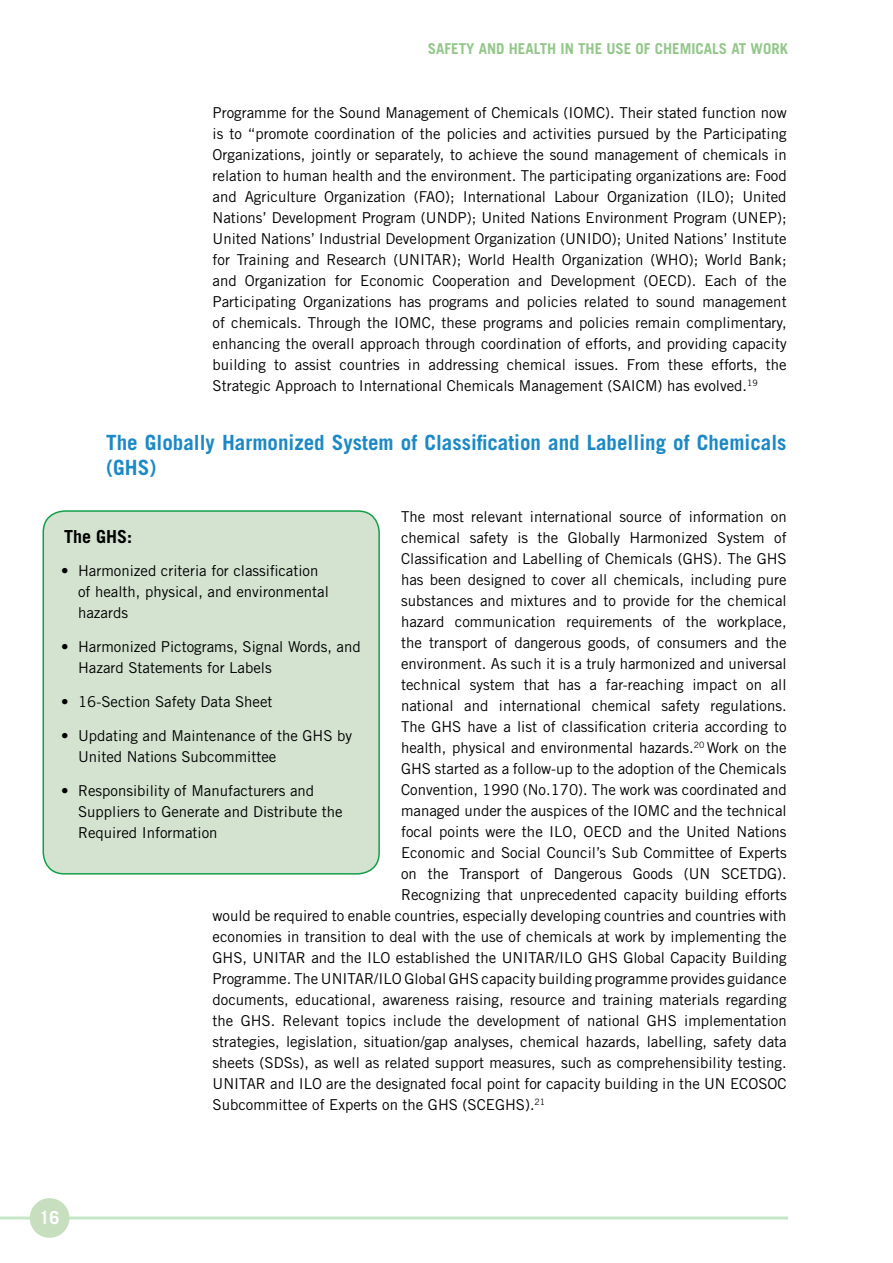
<style>
.page{position:relative;width:893px;height:1263px;background:#fff}
.page>*{position:absolute;margin:0;border:0;box-sizing:border-box;transform-origin:0 0}
.t1{font:700 21px/25.2px "Trade Gothic";color:#1b89c6}
.t2{font:700 18px "Trade Gothic";color:#000}
.t3{font:700 18px "Trade Gothic";color:#fff}
.t4{font:15px/21px "Trade Gothic";color:#000}
.t5{font:700 15px "Trade Gothic";color:#93c789}
</style>
<div class="page">
<hr style="left:0;top:1216px;width:788px;height:3px;background:#41ad49">
<div style="left:30px;top:1198px;width:39px;height:40px;background:#c7dfbf;border-radius:50%"></div>
<div style="left:43px;top:511px;width:336px;height:363px;background:#d3e3d0;border-radius:21px"></div>
<div style="left:43px;top:510px;width:337px;height:364px;border:2px solid #139f49;border-radius:21px"></div>
<p class="t5" style="left:428px;top:40px;width:362px">SAFETY AND HEALTH IN THE USE OF CHEMICALS AT WORK</p>
<p class="t4" style="left:213px;top:102px;width:576px;text-align:justify">Programme for the Sound Management of Chemicals (IOMC). Their stated function now is to “promote coordination of the policies and activities pursued by the Participating Organizations, jointly or separately, to achieve the sound management of chemicals in relation to human health and the environment. The participating organizations are: Food and Agriculture Organization (FAO); International Labour Organization (ILO); United Nations’ Development Program (UNDP); United Nations Environment Program (UNEP); United Nations’ Industrial Development Organization (UNIDO); United Nations’ Institute for Training and Research (UNITAR); World Health Organization (WHO); World Bank; and Organization for Economic Cooperation and Development (OECD). Each of the Participating Organizations has programs and policies related to sound management of chemicals. Through the IOMC, these programs and policies remain complimentary, enhancing the overall approach through coordination of efforts, and providing capacity building to assist countries in addressing chemical issues. From these efforts, the Strategic Approach to International Chemicals Management (SAICM) has evolved.<sup>19</sup></p>
<h1 class="t1" style="left:106px;top:430px;width:682px">The Globally Harmonized System of Classification and Labelling of Chemicals (GHS)</h1>
<p class="t4" style="left:401px;top:506px;width:387px">The most relevant international source of information on</p>
<p class="t4" style="left:401px;top:527px;width:387px">chemical safety is the Globally Harmonized System of</p>
<p class="t4" style="left:401px;top:548px;width:387px">Classification and Labelling of Chemicals (GHS). The GHS</p>
<p class="t4" style="left:401px;top:569px;width:387px">has been designed to cover all chemicals, including pure</p>
<p class="t4" style="left:401px;top:590px;width:387px">substances and mixtures and to provide for the chemical</p>
<p class="t4" style="left:401px;top:611px;width:387px">hazard communication requirements of the workplace,</p>
<p class="t4" style="left:401px;top:632px;width:387px">the transport of dangerous goods, of consumers and the</p>
<p class="t4" style="left:401px;top:653px;width:387px">environment. As such it is a truly harmonized and universal</p>
<p class="t4" style="left:401px;top:674px;width:387px">technical system that has a far-reaching impact on all</p>
<p class="t4" style="left:401px;top:695px;width:387px">national and international chemical safety regulations.</p>
<p class="t4" style="left:401px;top:716px;width:387px">The GHS have a list of classification criteria according to</p>
<p class="t4" style="left:401px;top:737px;width:387px">health, physical and environmental hazards.<sup>20</sup> Work on the</p>
<p class="t4" style="left:401px;top:758px;width:387px">GHS started as a follow-up to the adoption of the Chemicals</p>
<p class="t4" style="left:401px;top:779px;width:387px">Convention, 1990 (No.170). The work was coordinated and</p>
<p class="t4" style="left:401px;top:800px;width:387px">managed under the auspices of the IOMC and the technical</p>
<p class="t4" style="left:401px;top:821px;width:387px">focal points were the ILO, OECD and the United Nations</p>
<p class="t4" style="left:401px;top:842px;width:387px">Economic and Social Council’s Sub Committee of Experts</p>
<p class="t4" style="left:401px;top:863px;width:387px">on the Transport of Dangerous Goods (UN SCETDG).</p>
<p class="t4" style="left:401px;top:884px;width:387px">Recognizing that unprecedented capacity building efforts</p>
<p class="t4" style="left:213px;top:905px;width:575px">would be required to enable countries, especially developing countries and countries with</p>
<p class="t4" style="left:213px;top:926px;width:575px">economies in transition to deal with the use of chemicals at work by implementing the</p>
<p class="t4" style="left:213px;top:947px;width:576px">GHS, UNITAR and the ILO established the UNITAR/ILO GHS Global Capacity Building</p>
<p class="t4" style="left:213px;top:968px;width:575px">Programme. The UNITAR/ILO Global GHS capacity building programme provides guidance</p>
<p class="t4" style="left:213px;top:989px;width:576px">documents, educational, awareness raising, resource and training materials regarding</p>
<p class="t4" style="left:213px;top:1010px;width:576px">the GHS. Relevant topics include the development of national GHS implementation</p>
<p class="t4" style="left:213px;top:1031px;width:575px">strategies, legislation, situation/gap analyses, chemical hazards, labelling, safety data</p>
<p class="t4" style="left:213px;top:1052px;width:575px">sheets (SDSs), as well as related support measures, such as comprehensibility testing.</p>
<p class="t4" style="left:213px;top:1073px;width:576px">UNITAR and ILO are the designated focal point for capacity building in the UN ECOSOC</p>
<p class="t4" style="left:213px;top:1094px;width:334px">Subcommittee of Experts on the GHS (SCEGHS).<sup>21</sup></p>
<p class="t2" style="left:64px;top:525px;width:70px">The GHS:</p>
<p class="t4" style="left:78px;top:560px;width:252px;text-indent:-17px">• Harmonized criteria for classification of health, physical, and environmental hazards</p>
<p class="t4" style="left:78px;top:636px;width:284px;text-indent:-17px">• Harmonized Pictograms, Signal Words, and<br>Hazard Statements for Labels</p>
<p class="t4" style="left:61px;top:691px;width:213px">• 16-Section Safety Data Sheet</p>
<p class="t4" style="left:78px;top:725px;width:276px;text-indent:-17px">• Updating and Maintenance of the GHS by<br>United Nations Subcommittee</p>
<p class="t4" style="left:78px;top:779px;width:266px;text-indent:-17px">• Responsibility of Manufacturers and<br>Suppliers to Generate and Distribute the<br>Required Information</p>
<p class="t3" style="left:40px;top:1206px;width:22px">16</p>
</div>
